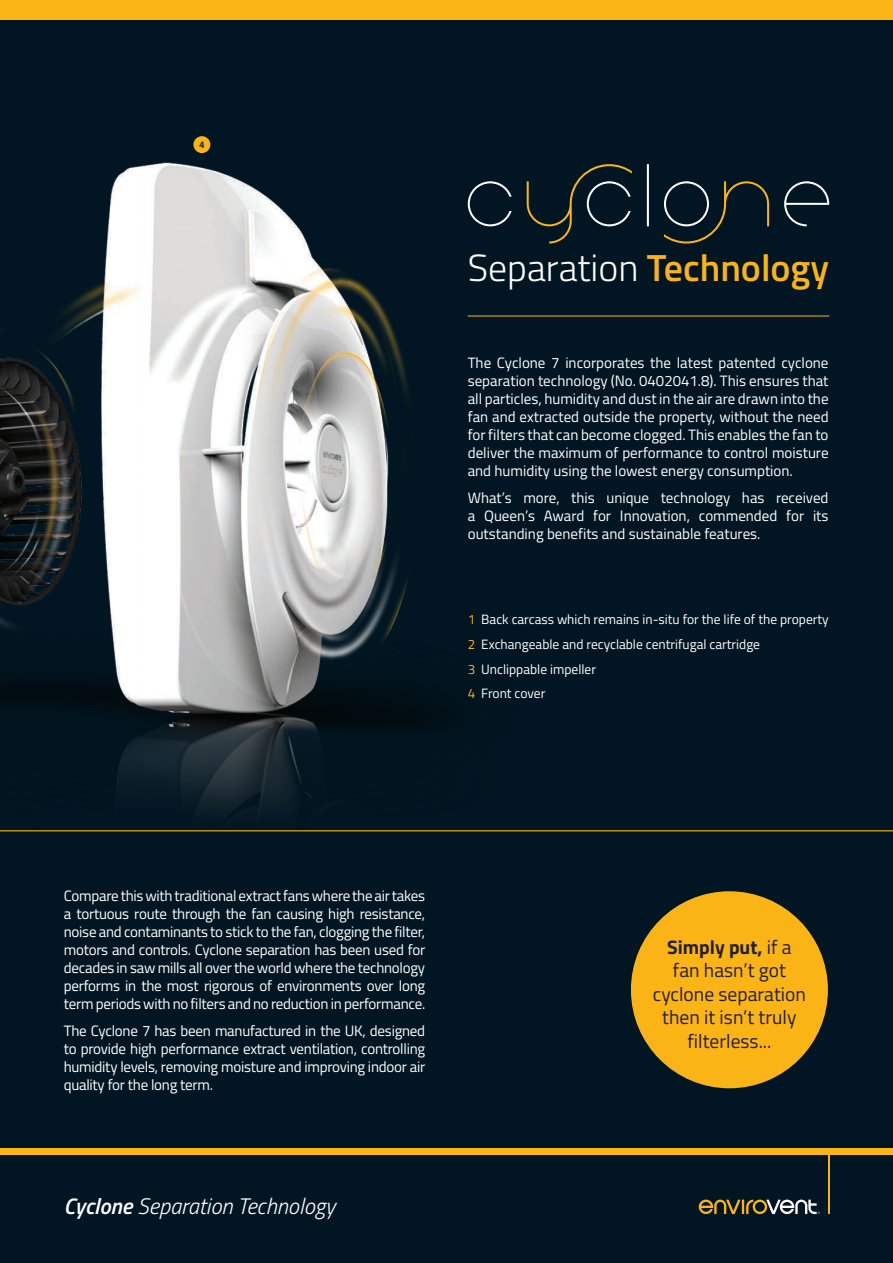
<style>
.page{position:relative;width:893px;height:1263px;background:#011622}
.page>*{position:absolute;margin:0;border:0;box-sizing:border-box;transform-origin:0 0}
.t1{font:300 37.8px "Titillium Web";color:#fff}
.t2{font:italic 300 22.5px "Titillium Web";color:#fff}
.t3{font:19.5px/23.4px "Titillium Web";color:#231f20;text-align:center}
.t4{font:15px/18px "Titillium Web";letter-spacing:-.015em;color:#fff;text-align:justify}
.t5{font:13.5px/24.8px "Titillium Web";color:#fff}
.t6{font:700 8.4px "Kelson";color:#312f30}
.s1{font-weight:600;color:#fbb416}
.s2{color:#fbb416}
.s3{font-weight:600}
.s4{font-weight:700}
</style>
<div class="page">
<div style="left:0;top:0;width:893px;height:20px;background:#fbb416"></div>
<div style="left:0;top:1148px;width:893px;height:6px;background:#fbb416"></div>
<hr style="left:828px;top:1148px;width:1px;height:66px;background:#fbb416">
<svg style="left:699px;top:1199px;width:121px;height:15px"></svg>
<img style="left:0;top:136px;width:574px;height:678px">
<div style="left:193px;top:136px;width:17px;height:17px;background:#fbb416;border-radius:50%"></div>
<hr style="left:0;top:830px;width:893px;height:1px;background:#fbb416">
<svg style="left:784px;top:181px;width:45px;height:45px"></svg>
<hr style="left:647px;top:164px;width:2px;height:62px;background:#fff">
<svg style="left:664px;top:181px;width:105px;height:62px"></svg>
<svg style="left:468px;top:181px;width:44px;height:45px"></svg>
<svg style="left:527px;top:164px;width:105px;height:79px"></svg>
<hr style="left:468px;top:316px;width:361px;height:1px;background:#fbb416">
<div style="left:631px;top:891px;width:197px;height:197px;background:#fbb416;border-radius:50%"></div>
<p class="t6" style="left:199px;top:139px;width:6px">4</p>
<h1 class="t1" style="left:468px;top:240px;width:363px">Separation <span class="s1">Technology</span></h1>
<p class="t4" style="left:468px;top:353px;width:362px">The Cyclone 7 incorporates the latest patented cyclone separation technology (No. 0402041.8). This ensures that all particles, humidity and dust in the air are drawn into the fan and extracted outside the property, without the need for filters that can become clogged. This enables the fan to deliver the maximum of performance to control moisture and humidity using the lowest energy consumption.</p>
<p class="t4" style="left:468px;top:488px;width:362px">What’s more, this unique technology has received a Queen’s Award for Innovation, commended for its outstanding benefits and sustainable features.</p>
<p class="t5" style="left:468px;top:606px;width:363px"><span class="s2">1</span> Back carcass which remains in-situ for the life of the property <span class="s2">2</span> Exchangeable and recyclable centrifugal cartridge<br><span class="s2">3</span> Unclippable impeller<br><span class="s2">4</span> Front cover</p>
<p class="t4" style="left:64px;top:886px;width:363px">Compare this with traditional extract fans where the air takes a tortuous route through the fan causing high resistance, noise and contaminants to stick to the fan, clogging the filter, motors and controls. Cyclone separation has been used for decades in saw mills all over the world where the technology performs in the most rigorous of environments over long term periods with no filters and no reduction in performance.</p>
<p class="t4" style="left:64px;top:1021px;width:363px">The Cyclone 7 has been manufactured in the UK, designed to provide high performance extract ventilation, controlling humidity levels, removing moisture and improving indoor air quality for the long term.</p>
<h2 class="t2" style="left:64px;top:1190px;width:273px"><span class="s3">Cyclone</span> Separation Technology</h2>
<h3 class="t3" style="left:653px;top:934px;width:155px"><span class="s4">Simply put,</span> if a fan hasn’t got cyclone separation then it isn’t truly filterless...</h3>
</div>
